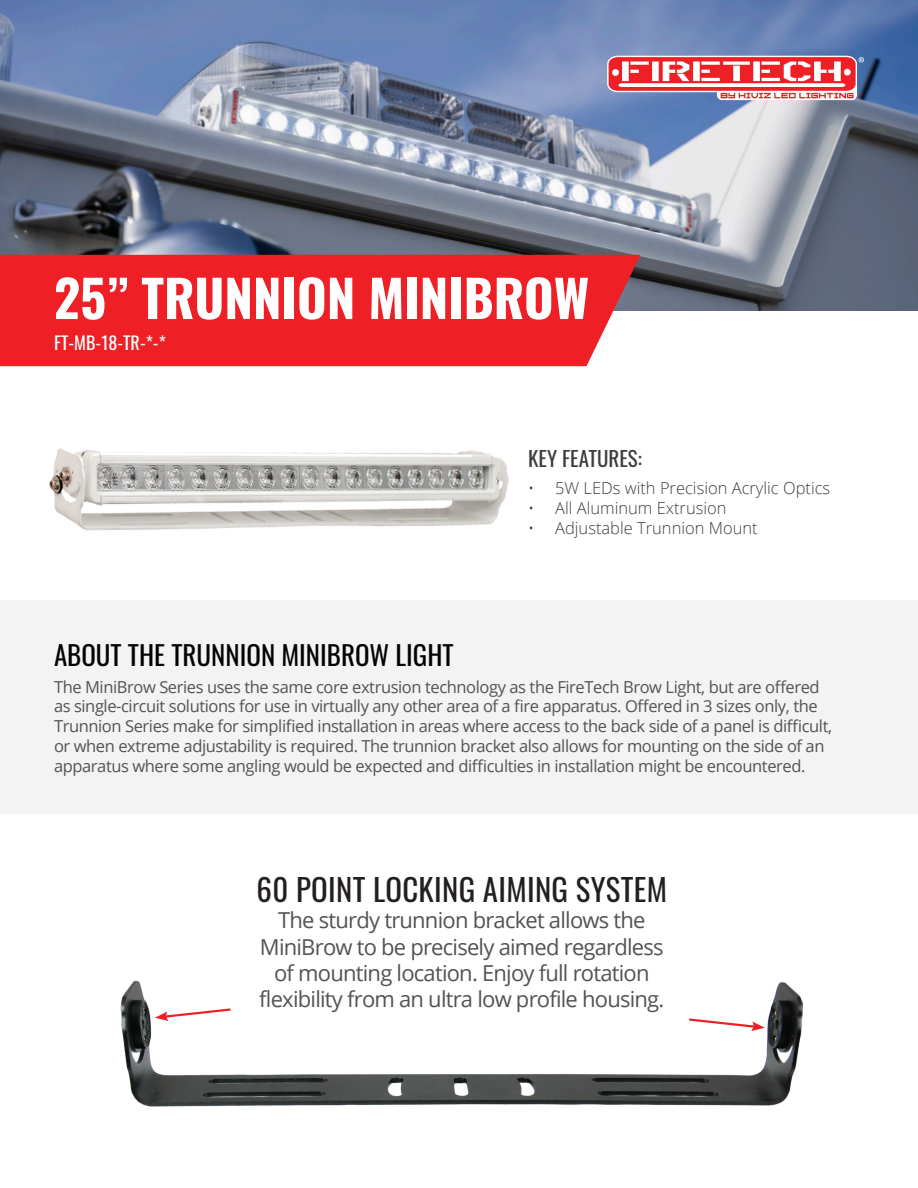
<style>
.page{position:relative;width:918px;height:1188px;background:#fff}
.page>*{position:absolute;margin:0;border:0;box-sizing:border-box;transform-origin:0 0}
.t1{font:700 51px "Oswald";color:#fff}
.t2{font:30.9px "Oswald";letter-spacing:.01em;color:#231f20}
.t3{font:27px "Oswald";color:#040503}
.t4{font:22.05px/26.4px "Open Sans";letter-spacing:-.035em;color:#535355;text-align:center}
.t5{font:21px "Oswald";color:#3e3e3e}
.t6{font:18px "Oswald";color:#fff}
.Chart_Text{font:16.5px/19.8px "Open Sans";letter-spacing:-.025em;color:#535355}
.t7{font:300 16.5px "Open Sans";color:#3e3e3e}
</style>
<div class="page">
<div style="left:0;top:600px;width:918px;height:214px;background:#f3f3f3"></div>
<img style="left:0;top:0;width:918px;height:310px">
<div style="left:0;top:255px;width:640px;height:111px;background:#ee2026"></div>
<svg style="left:607px;top:56px;width:257px;height:44px"></svg>
<img style="left:121px;top:980px;width:682px;height:127px">
<svg style="left:687px;top:1017px;width:78px;height:14px"></svg>
<svg style="left:155px;top:1007px;width:78px;height:14px"></svg>
<img style="left:50px;top:448px;width:459px;height:83px">
<p class="t1" style="left:54px;top:272px;width:537px">25” TRUNNION MINIBROW</p>
<p class="t6" style="left:54px;top:327px;width:113px">FT-MB-18-TR-*-*</p>
<p class="t5" style="left:528px;top:440px;width:115px">KEY FEATURES:</p>
<p class="t7" style="left:528px;top:477px;width:304px">• 5W LEDs with Precision Acrylic Optics</p>
<p class="t7" style="left:528px;top:497px;width:200px">• All Aluminum Extrusion</p>
<p class="t7" style="left:528px;top:516px;width:231px">• Adjustable Trunnion Mount</p>
<p class="t3" style="left:54px;top:631px;width:401px">ABOUT THE TRUNNION MINIBROW LIGHT</p>
<p class="Chart_Text" style="left:54px;top:676px;width:780px">The MiniBrow Series uses the same core extrusion technology as the FireTech Brow Light, but are offered as single-circuit solutions for use in virtually any other area of a fire apparatus. Offered in 3 sizes only, the Trunnion Series make for simplified installation in areas where access to the back side of a panel is difficult, or when extreme adjustability is required. The trunnion bracket also allows for mounting on the side of an apparatus where some angling would be expected and difficulties in installation might be encountered.</p>
<p class="t2" style="left:257px;top:862px;width:412px">60 POINT LOCKING AIMING SYSTEM</p>
<p class="t4" style="left:259px;top:907px;width:407px">The sturdy trunnion bracket allows the MiniBrow to be precisely aimed regardless of mounting location. Enjoy full rotation flexibility from an ultra low profile housing.</p>
</div>
